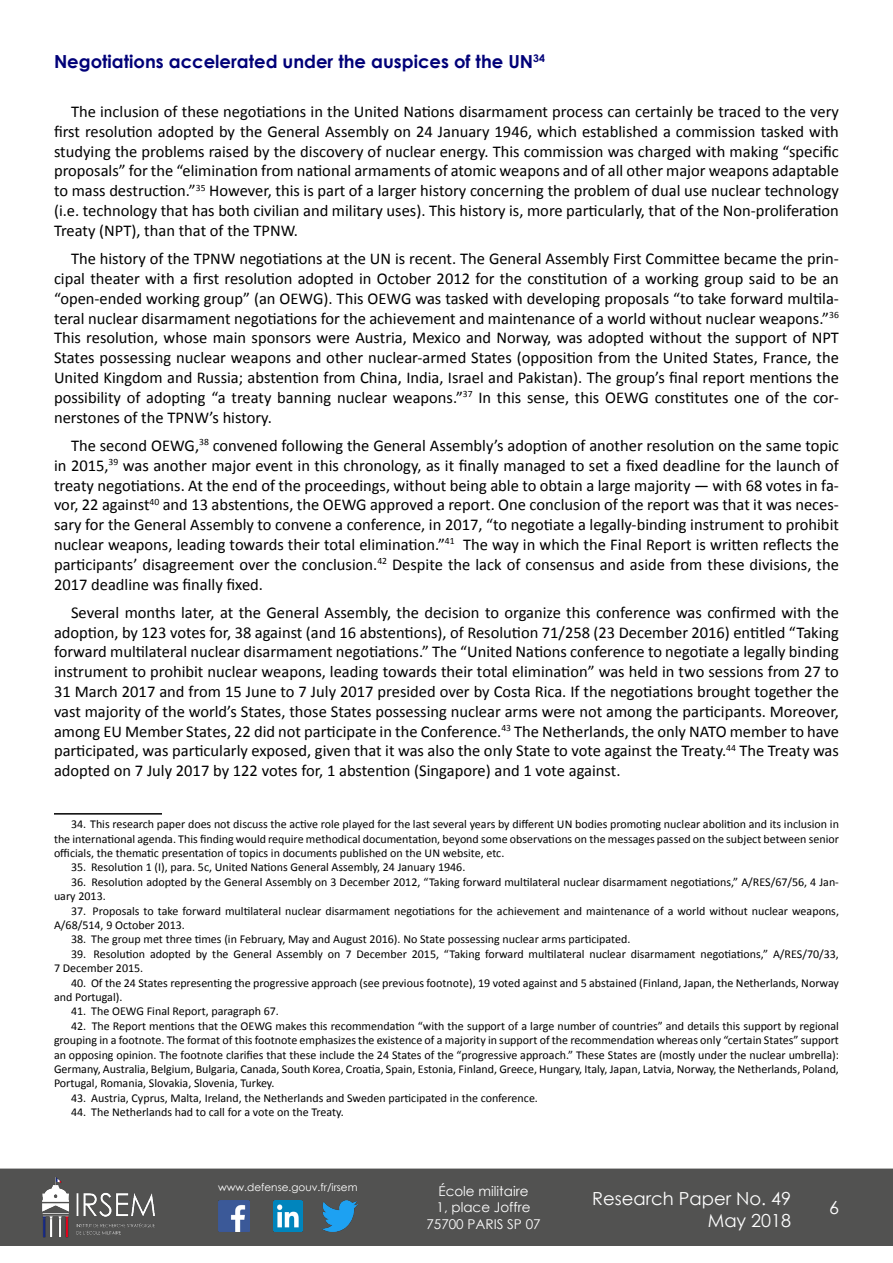
<style>
.page{position:relative;width:893px;height:1263px;background:#fff}
.page>*{position:absolute;margin:0;border:0;box-sizing:border-box;transform-origin:0 0}
.Titre_2{font:700 18px "Century Gothic";color:#000078}
.t1{font:18px/21.6px "Century Gothic";color:#fff;text-align:right}
.Texte_courant{font:16.5px/19.8px "Calibri";color:#000;text-align:justify}
.t2{font:13.5px/16.2px "Century Gothic";color:#fff;text-align:center}
.Note_de_bas_de_page{font:12px/14.4px "Calibri";color:#000}
.t3{font:10.5px "Century Gothic";color:#fff}
</style>
<div class="page">
<div style="left:0;top:1168px;width:893px;height:78px;background:#525251;border:2px solid #525251"></div>
<img style="left:39px;top:1169px;width:117px;height:76px">
<img style="left:322px;top:1200px;width:36px;height:32px">
<img style="left:218px;top:1200px;width:31px;height:32px">
<img style="left:274px;top:1200px;width:28px;height:32px">
<hr style="left:54px;top:813px;width:108px;height:1px;background:#000">
<p class="Titre_2" style="left:54px;top:47px;width:492px">Negotiations accelerated under the auspices of the UN<sup>34</sup></p>
<p class="Texte_courant" style="left:54px;top:102px;width:786px;text-indent:17px">The inclusion of these negotiations in the United Nations disarmament process can certainly be traced to the very first resolution adopted by the General Assembly on 24 January 1946, which established a commission tasked with studying the problems raised by the discovery of nuclear energy. This commission was charged with making “specific proposals” for the “elimination from national armaments of atomic weapons and of all other major weapons adaptable to mass destruction.”<sup>35</sup> However, this is part of a larger history concerning the problem of dual use nuclear technology (i.e. technology that has both civilian and military uses). This history is, more particularly, that of the Non-proliferation Treaty (NPT), than that of the TPNW.</p>
<p class="Texte_courant" style="left:54px;top:249px;width:786px;text-indent:17px">The history of the TPNW negotiations at the UN is recent. The General Assembly First Committee became the prin&shy;cipal theater with a first resolution adopted in October 2012 for the constitution of a working group said to be an “open-ended working group” (an OEWG). This OEWG was tasked with developing proposals “to take forward multila&shy;teral nuclear disarmament negotiations for the achievement and maintenance of a world without nuclear weapons.”<sup>36<br></sup>This resolution, whose main sponsors were Austria, Mexico and Norway, was adopted without the support of NPT States possessing nuclear weapons and other nuclear-armed States (opposition from the United States, France, the United Kingdom and Russia; abstention from China, India, Israel and Pakistan). The group’s final report mentions the possibility of adopting “a treaty banning nuclear weapons.”<sup>37</sup> In this sense, this OEWG constitutes one of the cor&shy;nerstones of the TPNW’s history.</p>
<p class="Texte_courant" style="left:54px;top:436px;width:786px;text-indent:17px">The second OEWG,<sup>38</sup> convened following the General Assembly’s adoption of another resolution on the same topic in 2015,<sup>39</sup> was another major event in this chronology, as it finally managed to set a fixed deadline for the launch of treaty negotiations. At the end of the proceedings, without being able to obtain a large majority — with 68 votes in fa&shy;vor, 22 against<sup>40</sup> and 13 abstentions, the OEWG approved a report. One conclusion of the report was that it was neces&shy;sary for the General Assembly to convene a conference, in 2017, “to negotiate a legally-binding instrument to prohibit nuclear weapons, leading towards their total elimination.”<sup>41</sup> The way in which the Final Report is written reflects the participants’ disagreement over the conclusion.<sup>42</sup> Despite the lack of consensus and aside from these divisions, the 2017 deadline was finally fixed.</p>
<p class="Texte_courant" style="left:54px;top:602px;width:786px;text-indent:17px">Several months later, at the General Assembly, the decision to organize this conference was confirmed with the adoption, by 123 votes for, 38 against (and 16 abstentions), of Resolution 71/258 (23 December 2016) entitled “Taking forward multilateral nuclear disarmament negotiations.” The “United Nations conference to negotiate a legally binding instrument to prohibit nuclear weapons, leading towards their total elimination” was held in two sessions from 27 to 31 March 2017 and from 15 June to 7 July 2017 presided over by Costa Rica. If the negotiations brought together the vast majority of the world’s States, those States possessing nuclear arms were not among the participants. Moreover, among EU Member States, 22 did not participate in the Conference.<sup>43</sup> The Netherlands, the only NATO member to have participated, was particularly exposed, given that it was also the only State to vote against the Treaty.<sup>44</sup> The Treaty was adopted on 7 July 2017 by 122 votes for, 1 abstention (Singapore) and 1 vote against.</p>
<p class="Note_de_bas_de_page" style="left:54px;top:817px;width:786px;text-align:justify;text-indent:17px">34. This research paper does not discuss the active role played for the last several years by different UN bodies promoting nuclear abolition and its inclusion in the international agenda. This finding would require methodical documentation, beyond some observations on the messages passed on the subject between senior officials, the thematic presentation of topics in documents published on the UN website, etc.</p>
<p class="Note_de_bas_de_page" style="left:71px;top:860px;width:396px">35. Resolution 1 (I), para. 5c, United Nations General Assembly, 24 January 1946.</p>
<p class="Note_de_bas_de_page" style="left:54px;top:875px;width:786px;text-indent:17px">36. Resolution adopted by the General Assembly on 3 December 2012, “Taking forward multilateral nuclear disarmament negotiations,” A/RES/67/56, 4 Jan&shy;uary 2013.</p>
<p class="Note_de_bas_de_page" style="left:54px;top:903px;width:786px;text-indent:17px">37. Proposals to take forward multilateral nuclear disarmament negotiations for the achievement and maintenance of a world without nuclear weapons,<br>A/68/514, 9 October 2013.</p>
<p class="Note_de_bas_de_page" style="left:71px;top:932px;width:561px">38. The group met three times (in February, May and August 2016). No State possessing nuclear arms participated.</p>
<p class="Note_de_bas_de_page" style="left:54px;top:947px;width:786px;text-indent:17px">39. Resolution adopted by the General Assembly on 7 December 2015, “Taking forward multilateral nuclear disarmament negotiations,” A/RES/70/33,<br>7 December 2015.</p>
<p class="Note_de_bas_de_page" style="left:54px;top:975px;width:786px;text-indent:17px">40. Of the 24 States representing the progressive approach (see previous footnote), 19 voted against and 5 abstained (Finland, Japan, the Netherlands, Norway and Portugal).</p>
<p class="Note_de_bas_de_page" style="left:71px;top:1004px;width:209px">41. The OEWG Final Report, paragraph 67.</p>
<p class="Note_de_bas_de_page" style="left:54px;top:1019px;width:786px;text-align:justify;text-indent:17px">42. The Report mentions that the OEWG makes this recommendation “with the support of a large number of countries” and details this support by regional grouping in a footnote. The format of this footnote emphasizes the existence of a majority in support of the recommendation whereas only “certain States” support an opposing opinion. The footnote clarifies that these include the 24 States of the “progressive approach.” These States are (mostly under the nuclear umbrella):<br>Germany, Australia, Belgium, Bulgaria, Canada, South Korea, Croatia, Spain, Estonia, Finland, Greece, Hungary, Italy, Japan, Latvia, Norway, the Netherlands, Poland, Portugal, Romania, Slovakia, Slovenia, Turkey.</p>
<p class="Note_de_bas_de_page" style="left:71px;top:1091px;width:468px">43. Austria, Cyprus, Malta, Ireland, the Netherlands and Sweden participated in the conference.</p>
<p class="Note_de_bas_de_page" style="left:71px;top:1105px;width:274px">44. The Netherlands had to call for a vote on the Treaty.</p>
<p class="t3" style="left:218px;top:1179px;width:141px">www.defense.gouv.fr/irsem</p>
<p class="t2" style="left:426px;top:1183px;width:116px">École militaire<br>1, place Joffre<br>75700 PARIS SP 07</p>
<p class="t1" style="left:592px;top:1187px;width:200px">Research Paper No. 49<br>May 2018</p>
<p class="t1" style="left:829px;top:1196px;width:11px">6</p>
</div>
